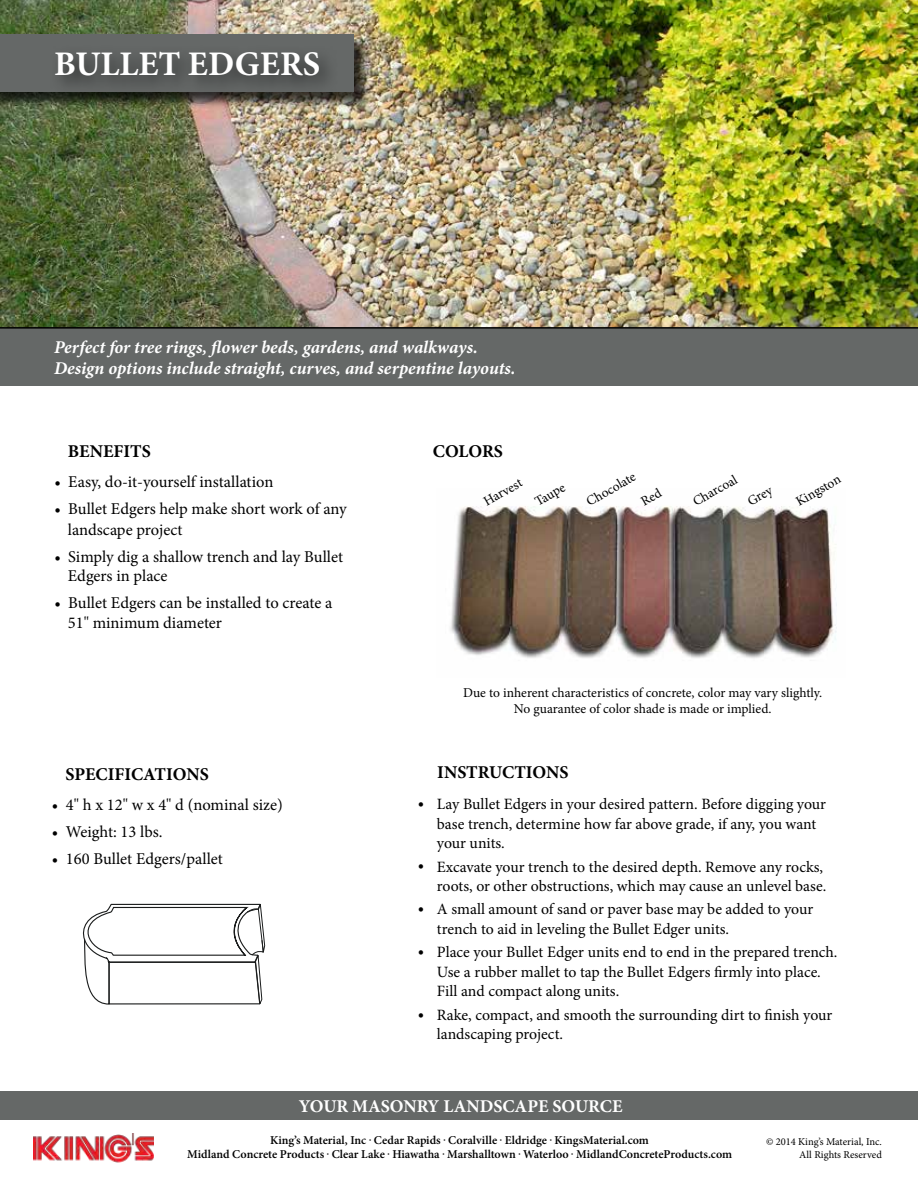
<style>
.page{position:relative;width:918px;height:1188px;background:#fff}
.page>*{position:absolute;margin:0;border:0;box-sizing:border-box;transform-origin:0 0}
.t1{font:700 34.5px "Minion Pro";color:#fff}
.t2{font:italic 700 18px/21.6px "Minion Pro";color:#fff}
.t3{font:700 18px "Minion Pro";color:#000}
.t4{font:700 18px "Minion Pro";color:#fff}
.t5{font:16.5px/19.5px "Minion Pro";color:#000}
.t6{font:15.75px/19.5px "Minion Pro";color:#000}
.t7{font:13.5px/27.3px "Minion Pro";color:#000}
.t8{font:600 12px/14.4px "Minion Pro";color:#000;text-align:center}
.t9{font:10.5px/12.6px "Minion Pro";color:#000;text-align:right}
.s1{font-size:16.5px}
</style>
<div class="page">
<img style="left:34px;top:1134px;width:120px;height:28px">
<div style="left:0;top:1091px;width:918px;height:29px;background:#656867"></div>
<div style="left:0;top:329px;width:918px;height:57px;background:#656867"></div>
<img style="left:0;top:0;width:918px;height:327px">
<hr style="left:0;top:327px;width:918px;height:2px;background:#000">
<img style="left:450px;top:506px;width:387px;height:153px">
<div style="left:0;top:35px;width:372px;height:75px;background:#000;opacity:.75"></div>
<div style="left:0;top:34px;width:354px;height:58px;background:#656867"></div>
<div style="left:49px;top:44px;width:291px;height:53px;background:#000;opacity:.61"></div>
<svg style="left:82px;top:903px;width:183px;height:102px"></svg>
<h1 class="t1" style="left:54px;top:40px;width:268px">BULLET EDGERS</h1>
<p class="t2" style="left:54px;top:336px;width:463px">Perfect for tree rings, flower beds, gardens, and walkways.<br>Design options include straight, curves, and serpentine layouts.</p>
<p class="t3" style="left:68px;top:438px;width:85px">BENEFITS</p>
<p class="t5" style="left:54px;top:472px;width:221px">• Easy, do-it-yourself installation</p>
<p class="t5" style="left:68px;top:498px;width:280px;line-height:21px;text-indent:-13px">• Bullet Edgers help make short work of any landscape project</p>
<p class="t5" style="left:68px;top:547px;width:277px;text-indent:-13px">• Simply dig a shallow trench and lay Bullet<br>Edgers in place</p>
<p class="t5" style="left:68px;top:593px;width:266px;text-indent:-13px">• Bullet Edgers can be installed to create a<br>51" minimum diameter</p>
<p class="t3" style="left:65px;top:762px;width:145px">SPECIFICATIONS</p>
<p class="t5" style="left:52px;top:795px;width:232px">• 4" h x 12" w x 4" d (nominal size)</p>
<p class="t5" style="left:52px;top:822px;width:112px">• Weight: 13 lbs.</p>
<p class="t5" style="left:52px;top:849px;width:172px">• 160 Bullet Edgers/pallet</p>
<p class="t3" style="left:433px;top:438px;width:72px">COLORS</p>
<p class="t7" style="left:478px;top:491px;width:44px;rotate:-30deg">Harvest</p>
<p class="t7" style="left:529px;top:491px;width:34px;rotate:-30deg">Taupe</p>
<p class="t7" style="left:622px;top:467px;width:23px;text-indent:-47px;rotate:-30deg">Chocolate<br>Red</p>
<p class="t7" style="left:728px;top:467px;width:28px;text-indent:-47px;rotate:-30deg">Charcoal<br>Grey</p>
<p class="t7" style="left:790px;top:491px;width:51px;rotate:-30deg">Kingston</p>
<p class="t7" style="left:463px;top:684px;width:361px;line-height:16.5px;text-align:center">Due to inherent characteristics of concrete, color may vary slightly.<br>No guarantee of color shade is made or implied.</p>
<p class="t3" style="left:437px;top:760px;width:133px">INSTRUCTIONS</p>
<p class="t6" style="left:437px;top:794px;width:391px;text-indent:-19px"><span class="s1">•</span> Lay Bullet Edgers in your desired pattern. Before digging your base trench, determine how far above grade, if any, you want your units.</p>
<p class="t6" style="left:418px;top:857px;width:410px;text-align:right"><span class="s1">•</span> Excavate your trench to the desired depth. Remove any rocks, roots, or other obstructions, which may cause an unlevel base.</p>
<p class="t6" style="left:437px;top:900px;width:378px;text-indent:-19px"><span class="s1">•</span> A small amount of sand or paver base may be added to your trench to aid in leveling the Bullet Edger units.</p>
<p class="t6" style="left:437px;top:943px;width:402px;text-indent:-19px"><span class="s1">•</span> Place your Bullet Edger units end to end in the prepared trench.<br>Use a rubber mallet to tap the Bullet Edgers firmly into place.<br>Fill and compact along units.</p>
<p class="t6" style="left:437px;top:1005px;width:397px;text-indent:-19px"><span class="s1">•</span> Rake, compact, and smooth the surrounding dirt to finish your landscaping project.</p>
<p class="t4" style="left:299px;top:1093px;width:325px">YOUR MASONRY LANDSCAPE SOURCE</p>
<p class="t8" style="left:187px;top:1133px;width:547px">King’s Material, Inc . Cedar Rapids . Coralville . Eldridge . KingsMaterial.com<br>Midland Concrete Products . Clear Lake . Hiawatha . Marshalltown . Waterloo . MidlandConcreteProducts.com</p>
<p class="t9" style="left:766px;top:1135px;width:117px">© 2014 King’s Material, Inc.<br>All Rights Reserved</p>
</div>
